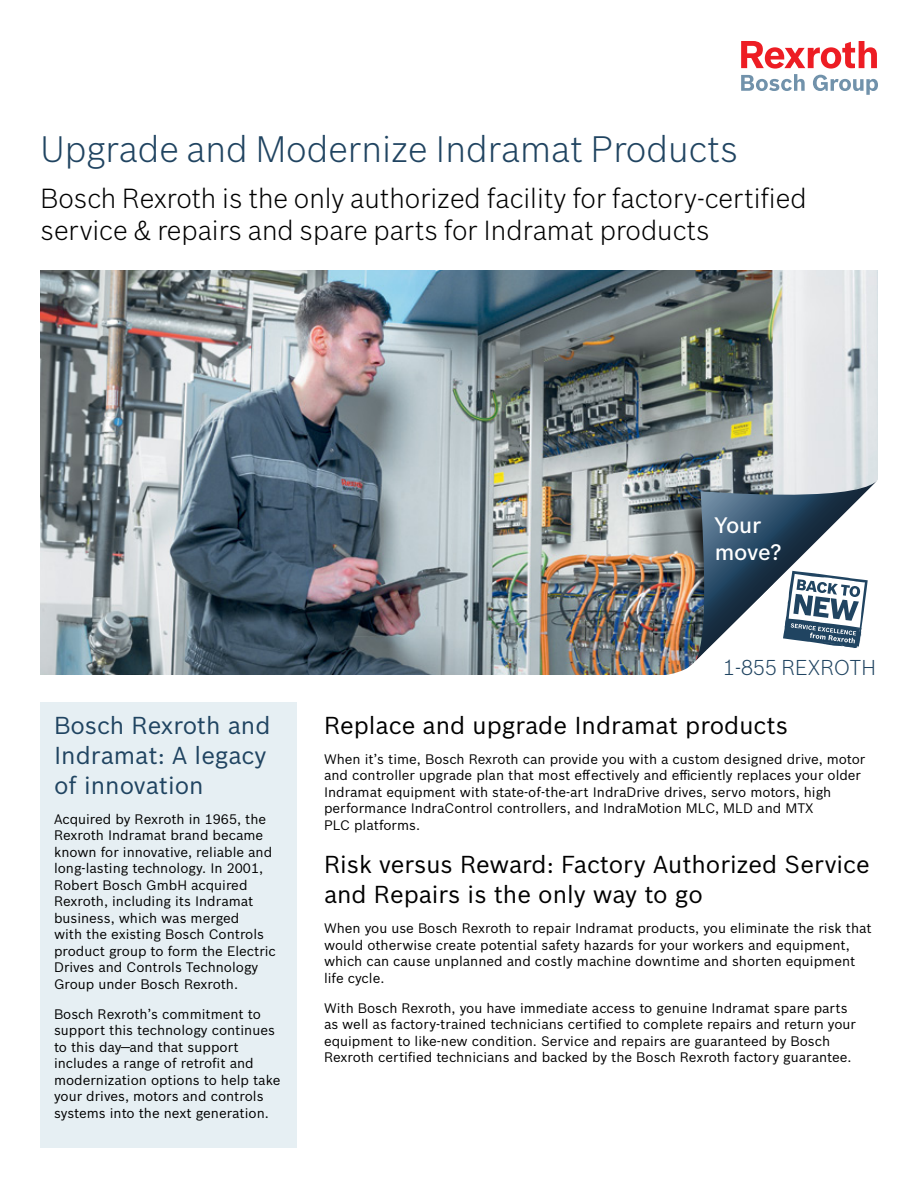
<style>
.page{position:relative;width:918px;height:1188px;background:#fff}
.page>*{position:absolute;margin:0;border:0;box-sizing:border-box;transform-origin:0 0}
.t1{font:300 36px "Bosch Sans";color:#204461}
.t2{font:300 27px/32.4px "Bosch Sans";color:#000}
.t3{font:24px/30px "Bosch Sans";color:#000}
.t4{font:24px/30px "Bosch Sans";color:#204461}
.t5{font:500 21.9px/27.6px "Bosch Sans";letter-spacing:-.01em;color:#fff}
.t6{font:300 21px "Bosch Sans";color:#204461}
.t7{font:13.5px/16.5px "Bosch Sans";color:#000}
</style>
<div class="page">
<img style="left:40px;top:270px;width:838px;height:405px">
<img style="left:660px;top:453px;width:218px;height:222px">
<div style="left:40px;top:702px;width:257px;height:446px;background:#e6eff3"></div>
<svg style="left:682px;top:480px;width:195px;height:181px"></svg>
<svg style="left:741px;top:41px;width:137px;height:54px"></svg>
<h1 class="t1" style="left:40px;top:124px;width:699px">Upgrade and Modernize Indramat Products</h1>
<h2 class="t2" style="left:40px;top:180px;width:768px">Bosch Rexroth is the only authorized facility for factory-certified service &amp; repairs and spare parts for Indramat products</h2>
<h3 class="t5" style="left:715px;top:510px;width:69px">Your move?</h3>
<h3 class="t4" style="left:54px;top:708px;width:218px">Bosch Rexroth and<br>Indramat: A legacy of innovation</h3>
<p class="t7" style="left:54px;top:810px;width:223px">Acquired by Rexroth in 1965, the<br>Rexroth Indramat brand became known for innovative, reliable and long-lasting technology. In 2001,<br>Robert Bosch GmbH acquired<br>Rexroth, including its Indramat business, which was merged<br>with the existing Bosch Controls product group to form the Electric<br>Drives and Controls Technology<br>Group under Bosch Rexroth.</p>
<p class="t7" style="left:54px;top:1004px;width:228px">Bosch Rexroth’s commitment to support this technology continues to this day—and that support includes a range of retrofit and modernization options to help take your drives, motors and controls systems into the next generation.</p>
<h3 class="t6" style="left:723px;top:653px;width:154px">1-855 REXROTH</h3>
<h3 class="t3" style="left:324px;top:708px;width:466px">Replace and upgrade Indramat products</h3>
<p class="t7" style="left:324px;top:750px;width:543px">When it’s time, Bosch Rexroth can provide you with a custom designed drive, motor and controller upgrade plan that most effectively and efficiently replaces your older Indramat equipment with state-of-the-art IndraDrive drives, servo motors, high performance IndraControl controllers, and IndraMotion MLC, MLD and MTX<br>PLC platforms.</p>
<h3 class="t3" style="left:324px;top:848px;width:547px">Risk versus Reward: Factory Authorized Service and Repairs is the only way to go</h3>
<p class="t7" style="left:324px;top:919px;width:549px">When you use Bosch Rexroth to repair Indramat products, you eliminate the risk that would otherwise create potential safety hazards for your workers and equipment, which can cause unplanned and costly machine downtime and shorten equipment life cycle.</p>
<p class="t7" style="left:324px;top:999px;width:534px">With Bosch Rexroth, you have immediate access to genuine Indramat spare parts as well as factory-trained technicians certified to complete repairs and return your equipment to like-new condition. Service and repairs are guaranteed by Bosch Rexroth certified technicians and backed by the Bosch Rexroth factory guarantee.</p>
</div>
